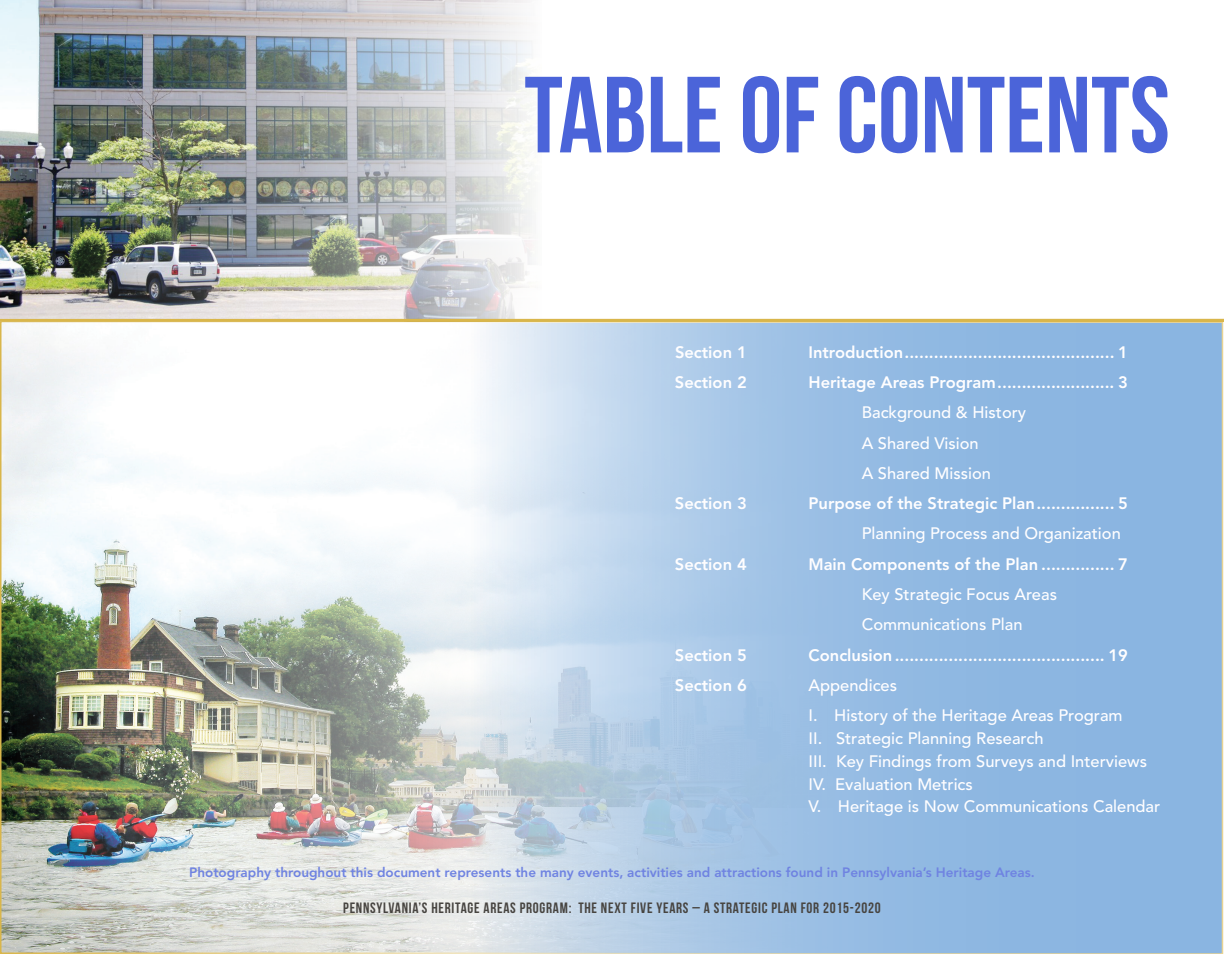
<style>
.page{position:relative;width:1224px;height:954px;background:#fff}
.page>*{position:absolute;margin:0;border:0;box-sizing:border-box;transform-origin:0 0}
.t1{font:108px "Bebas Neue";color:#4b64d9}
.t2{font:800 16.5px "Avenir";color:#fffeff}
.t3{font:500 16.5px/30.3px "Avenir";color:#fffeff}
.t4{font:15px "Bebas Neue";letter-spacing:.05em;color:#474440}
.t5{font:800 13.5px "Avenir";color:#6f83e1}
</style>
<div class="page">
<img style="left:3px;top:324px;width:465px;height:627px">
<img style="left:0;top:0;width:542px;height:319px">
<hr style="left:0;top:319px;width:1224px;height:3px;background:#d9b64b">
<svg style="left:468px;top:322px;width:755px;height:632px;background:#a3c4e5"></svg>
<h1 class="t1" style="left:524px;top:56px;width:647px">TABLE OF CONTENTS</h1>
<p class="t2" style="left:675px;top:342px;width:73px">Section 1</p>
<p class="t2" style="left:809px;top:342px;width:321px">Introduction........................................... 1</p>
<p class="t2" style="left:675px;top:372px;width:73px">Section 2</p>
<p class="t2" style="left:809px;top:372px;width:321px">Heritage Areas Program........................ 3</p>
<p class="t3" style="left:862px;top:398px;width:166px">Background &amp; History<br>A Shared Vision<br>A Shared Mission</p>
<p class="t2" style="left:675px;top:494px;width:73px">Section 3</p>
<p class="t2" style="left:809px;top:494px;width:321px">Purpose of the Strategic Plan................ 5</p>
<p class="t3" style="left:862px;top:519px;width:261px">Planning Process and Organization</p>
<p class="t2" style="left:675px;top:554px;width:73px">Section 4</p>
<p class="t2" style="left:809px;top:554px;width:321px">Main Components of the Plan ............... 7</p>
<p class="t3" style="left:862px;top:580px;width:197px">Key Strategic Focus Areas<br>Communications Plan</p>
<p class="t2" style="left:675px;top:645px;width:73px">Section 5</p>
<p class="t2" style="left:809px;top:645px;width:321px">Conclusion ........................................... 19</p>
<p class="t2" style="left:675px;top:675px;width:73px">Section 6</p>
<p class="t3" style="left:809px;top:670px;width:316px">Appendices<br>I. History of the Heritage Areas Program</p>
<p class="t3" style="left:809px;top:727px;width:353px;line-height:22.8px">II. Strategic Planning Research<br>III. Key Findings from Surveys and Interviews IV. Evaluation Metrics<br>V. Heritage is Now Communications Calendar</p>
<p class="t5" style="left:189px;top:864px;width:847px">Photography throughout this document represents the many events, activities and attractions found in Pennsylvania’s Heritage Areas.</p>
<p class="t4" style="left:343px;top:899px;width:539px">PENNSYLVANIA’S HERITAGE AREAS PROGRAM: THE NEXT FIVE YEARS – A STRATEGIC PLAN FOR 2015-2020</p>
</div>
